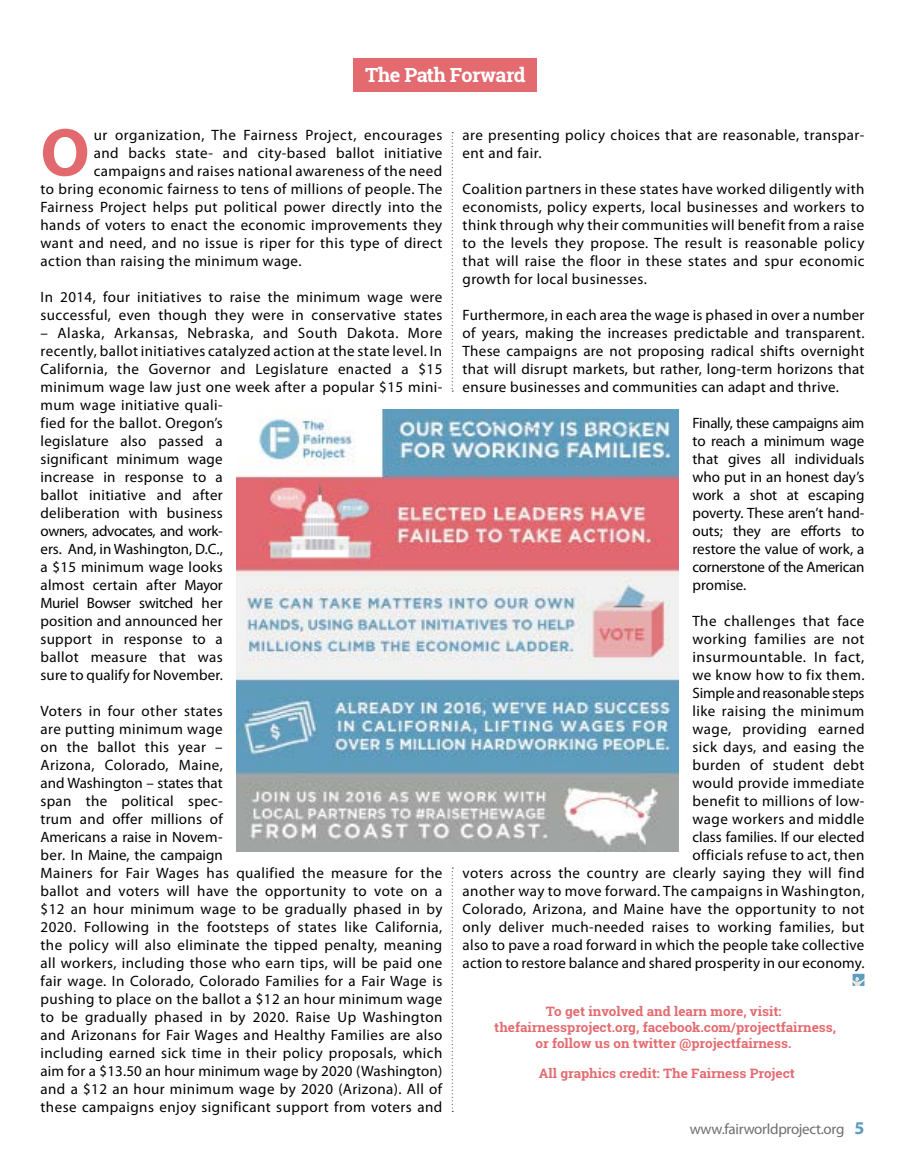
<style>
.page{position:relative;width:905px;height:1175px;background:#fff}
.page>*{position:absolute;margin:0;border:0;box-sizing:border-box;transform-origin:0 0}
.t1{font:700 68.4px "Myriad Pro";color:#e26a6f}
.t2{font:700 19.5px "Roboto Slab";letter-spacing:-.025em;color:#fff}
.t3{font:15px/18px "Myriad Pro";letter-spacing:.03em;color:#000}
.t4{font:15px "Myriad Pro";letter-spacing:-.02em;color:#6d6e71}
.t5{font:700 12.9px/16.2px "Roboto Slab";color:#e36b70;text-align:center;scale:1.04 1}
.s1{font-weight:700;font-size:18px;color:#5b9dbe}
</style>
<div class="page">
<img style="left:236px;top:410px;width:443px;height:441px">
<svg style="left:852px;top:973px;width:12px;height:13px"></svg>
<div style="left:353px;top:59px;width:184px;height:33px;background:#e36b70"></div>
<svg style="left:451px;top:867px;width:2px;height:245px"></svg>
<svg style="left:451px;top:132px;width:2px;height:260px"></svg>
<p class="t2" style="left:365px;top:62px;width:162px">The Path Forward</p>
<p class="t1" style="left:40px;top:108px;width:51px">O</p>
<p class="t3" style="left:94px;top:125px;width:350px">ur organization, The Fairness Project, encourages</p>
<p class="t3" style="left:94px;top:143px;width:350px">and backs state- and city-based ballot initiative</p>
<p class="t3" style="left:94px;top:161px;width:350px">campaigns and raises national awareness of the need</p>
<p class="t3" style="left:40px;top:179px;width:403px">to bring economic fairness to tens of millions of people. The</p>
<p class="t3" style="left:40px;top:197px;width:403px">Fairness Project helps put political power directly into the</p>
<p class="t3" style="left:40px;top:215px;width:403px">hands of voters to enact the economic improvements they</p>
<p class="t3" style="left:40px;top:233px;width:403px">want and need, and no issue is riper for this type of direct</p>
<p class="t3" style="left:40px;top:251px;width:262px">action than raising the minimum wage.</p>
<p class="t3" style="left:40px;top:287px;width:403px">In 2014, four initiatives to raise the minimum wage were successful, even though they were in conservative states</p>
<p class="t3" style="left:40px;top:323px;width:403px">– Alaska, Arkansas, Nebraska, and South Dakota. More recently, ballot initiatives catalyzed action at the state level. In California, the Governor and Legislature enacted a $15 minimum wage law just one week after a popular $15 mini&shy;mum wage initiative quali-<br>fied for the ballot. Oregon’s<br>legislature also passed a<br>significant minimum wage<br>increase in response to a<br>ballot initiative and after<br>deliberation with business<br>owners, advocates, and work-<br>ers. And, in Washington, D.C.,<br>a $15 minimum wage looks<br>almost certain after Mayor<br>Muriel Bowser switched her<br>position and announced her<br>support in response to a<br>ballot measure that was<br>sure to qualify for November.</p>
<p class="t3" style="left:40px;top:701px;width:403px">Voters in four other states<br>are putting minimum wage<br>on the ballot this year –<br>Arizona, Colorado, Maine,<br>and Washington – states that<br>span the political spec-<br>trum and offer millions of<br>Americans a raise in Novem-<br>ber. In Maine, the campaign<br>Mainers for Fair Wages has qualified the measure for the ballot and voters will have the opportunity to vote on a $12 an hour minimum wage to be gradually phased in by 2020. Following in the footsteps of states like California, the policy will also eliminate the tipped penalty, meaning all workers, including those who earn tips, will be paid one fair wage. In Colorado, Colorado Families for a Fair Wage is pushing to place on the ballot a $12 an hour minimum wage to be gradually phased in by 2020. Raise Up Washington and Arizonans for Fair Wages and Healthy Families are also including earned sick time in their policy proposals, which aim for a $13.50 an hour minimum wage by 2020 (Washington) and a $12 an hour minimum wage by 2020 (Arizona). All of these campaigns enjoy significant support from voters and</p>
<p class="t3" style="left:462px;top:125px;width:403px">are presenting policy choices that are reasonable, transpar&shy;ent and fair.</p>
<p class="t3" style="left:462px;top:179px;width:403px;text-align:justify">Coalition partners in these states have worked diligently with economists, policy experts, local businesses and workers to think through why their communities will benefit from a raise to the levels they propose. The result is reasonable policy that will raise the floor in these states and spur economic growth for local businesses.</p>
<p class="t3" style="left:462px;top:305px;width:403px;text-align:justify">Furthermore, in each area the wage is phased in over a number of years, making the increases predictable and transparent.<br>These campaigns are not proposing radical shifts overnight that will disrupt markets, but rather, long-term horizons that ensure businesses and communities can adapt and thrive.</p>
<p class="t3" style="left:692px;top:413px;width:173px;text-align:justify">Finally, these campaigns aim to reach a minimum wage that gives all individuals who put in an honest day’s work a shot at escaping poverty. These aren’t hand&shy;outs; they are efforts to restore the value of work, a cornerstone of the American promise.</p>
<p class="t3" style="left:462px;top:611px;width:403px;text-align:right">The challenges that face<br>working families are not<br>insurmountable. In fact,<br>we know how to fix them.<br>Simple and reasonable steps<br>like raising the minimum<br>wage, providing earned<br>sick days, and easing the<br>burden of student debt<br>would provide immediate<br>benefit to millions of low-<br>wage workers and middle<br>class families. If our elected<br>officials refuse to act, then<br>voters across the country are clearly saying they will find another way to move forward. The campaigns in Washington, Colorado, Arizona, and Maine have the opportunity to not only deliver much-needed raises to working families, but also to pave a road forward in which the people take collective action to restore balance and shared prosperity in our economy.</p>
<p class="t5" style="left:494px;top:1002px;width:330px">To get involved and learn more, visit: thefairnessproject.org, facebook.com/projectfairness, or follow us on twitter @projectfairness.</p>
<p class="t5" style="left:539px;top:1064px;width:248px">All graphics credit: The Fairness Project</p>
<p class="t4" style="left:689px;top:1120px;width:176px">www.fairworldproject.org <span class="s1">5</span></p>
</div>
